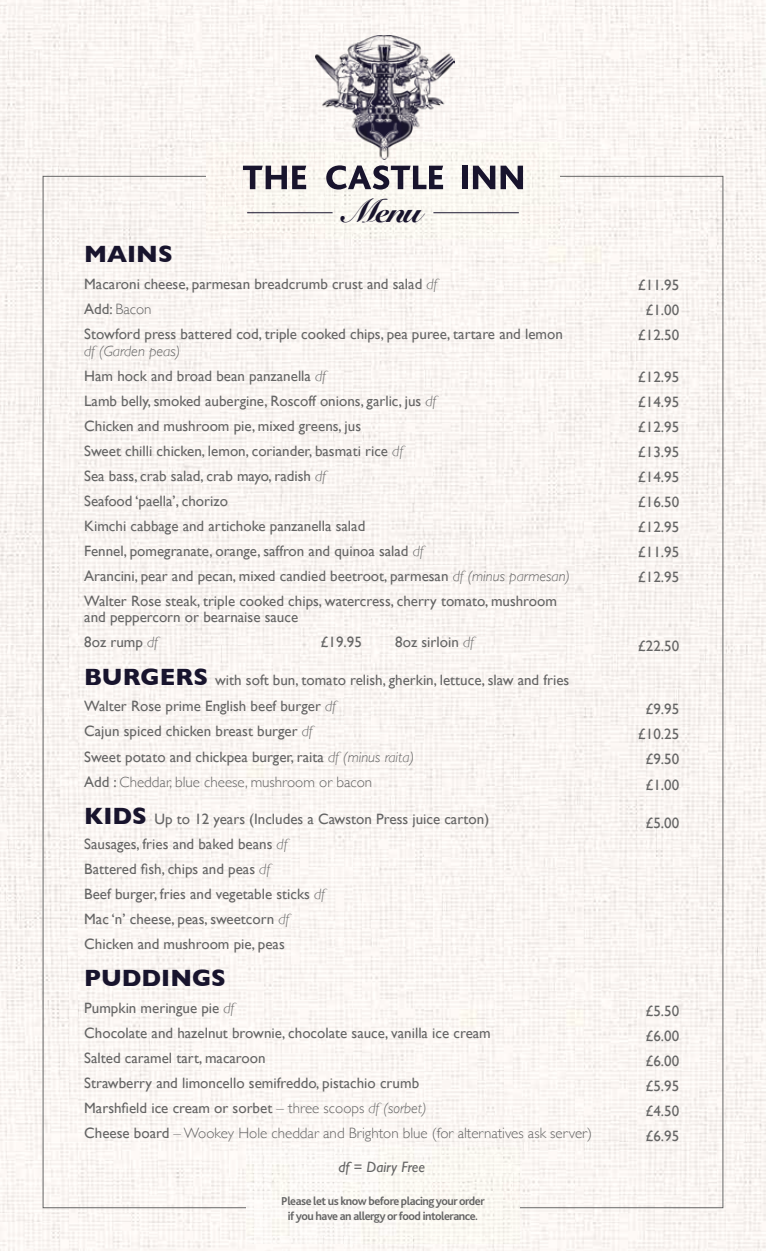
<style>
.page{position:relative;width:766px;height:1251px;background:#fff}
.page>*{position:absolute;margin:0;border:0;box-sizing:border-box;transform-origin:0 0}
.t1{font:900 32.4px "Snell Roundhand";color:#18142d}
.t2{font:700 24px "Gill Sans";color:#18142d}
.t3{font:15px/25px "Gill Sans";color:#656565}
.t4{font:italic 15px "Gill Sans";color:#656565}
.t5{font:700 12px/14.4px "Bliss 2";letter-spacing:-.04em;color:#656565;text-align:center}
.s1{font-weight:300;font-style:italic}
.s2{font-weight:300}
.s3{font-weight:700;font-size:24px;color:#18142d}
</style>
<div class="page">
<img style="left:0;top:0;width:765px;height:1250px">
<img style="left:206px;top:142px;width:353px;height:97px">
<img style="left:247px;top:1146px;width:272px;height:97px">
<hr style="left:247px;top:212px;width:85px;height:1px;background:#18142d">
<hr style="left:433px;top:212px;width:85px;height:1px;background:#18142d">
<svg style="left:243px;top:166px;width:63px;height:23px"></svg>
<svg style="left:326px;top:165px;width:117px;height:24px"></svg>
<div style="left:462px;top:166px;width:5px;height:23px;background:#18142d"></div>
<svg style="left:473px;top:166px;width:50px;height:23px"></svg>
<img style="left:315px;top:35px;width:140px;height:124px">
<h1 class="t1" style="left:344px;top:191px;width:79px">Menu</h1>
<h2 class="t2" style="left:84px;top:235px;width:90px">MAINS</h2>
<p class="t3" style="left:84px;top:271px;width:480px">Macaroni cheese, parmesan breadcrumb crust and salad <span class="s1">df<br></span>Add: <span class="s2">Bacon<br></span>Stowford press battered cod, triple cooked chips, pea puree, tartare and lemon</p>
<p class="t3" style="left:84px;top:338px;width:487px"><span class="s1">df (Garden peas)<br></span>Ham hock and broad bean panzanella <span class="s1">df<br></span>Lamb belly, smoked aubergine, Roscoff onions, garlic, jus <span class="s1">df<br></span>Chicken and mushroom pie, mixed greens, jus<br>Sweet chilli chicken, lemon, coriander, basmati rice <span class="s1">df<br></span>Sea bass, crab salad, crab mayo, radish <span class="s1">df<br></span>Seafood ‘paella’, chorizo<br>Kimchi cabbage and artichoke panzanella salad<br>Fennel, pomegranate, orange, saffron and quinoa salad <span class="s1">df<br></span>Arancini, pear and pecan, mixed candied beetroot, parmesan <span class="s1">df (minus parmesan)<br></span>Walter Rose steak, triple cooked chips, watercress, cherry tomato, mushroom</p>
<p class="t3" style="left:84px;top:604px;width:215px">and peppercorn or bearnaise sauce<br>8oz rump <span class="s1">df</span></p>
<p class="t3" style="left:320px;top:629px;width:43px">£19.95</p>
<p class="t3" style="left:395px;top:629px;width:80px">8oz sirloin <span class="s1">df</span></p>
<p class="t3" style="left:84px;top:666px;width:486px;line-height:26.7px"><span class="s3">BURGERS</span> with soft bun, tomato relish, gherkin, lettuce, slaw and fries<br>Walter Rose prime English beef burger <span class="s1">df</span></p>
<p class="t3" style="left:84px;top:718px;width:331px">Cajun spiced chicken breast burger <span class="s1">df<br></span>Sweet potato and chickpea burger, raita <span class="s1">df (minus raita)<br></span>Add : <span class="s2">Cheddar, blue cheese, mushroom or bacon</span></p>
<p class="t3" style="left:84px;top:806px;width:406px"><span class="s3">KIDS</span> Up to 12 years (Includes a Cawston Press juice carton)<br>Sausages, fries and baked beans <span class="s1">df<br></span>Battered fish, chips and peas <span class="s1">df<br></span>Beef burger, fries and vegetable sticks <span class="s1">df<br></span>Mac ‘n’ cheese, peas, sweetcorn <span class="s1">df<br></span>Chicken and mushroom pie, peas</p>
<h2 class="t2" style="left:84px;top:958px;width:143px">PUDDINGS</h2>
<p class="t3" style="left:84px;top:995px;width:509px">Pumpkin meringue pie <span class="s1">df<br></span>Chocolate and hazelnut brownie, chocolate sauce, vanilla ice cream<br>Salted caramel tart, macaroon<br>Strawberry and limoncello semifreddo, pistachio crumb<br>Marshfield ice cream or sorbet <span class="s2">– three scoops</span> <span class="s1">df (sorbet)<br></span>Cheese board <span class="s2">– Wookey Hole cheddar and Brighton blue (for alternatives ask server)</span></p>
<p class="t4" style="left:338px;top:1158px;width:88px">df = Dairy Free</p>
<p class="t5" style="left:281px;top:1193px;width:205px">Please let us know before placing your order if you have an allergy or food intolerance.</p>
<p class="t3" style="left:637px;top:272px;width:43px;text-align:center">£11.95 £1.00 £12.50</p>
<p class="t3" style="left:637px;top:364px;width:43px;text-align:justify">£12.95 £14.95 £12.95 £13.95 £14.95 £16.50 £12.95 £11.95 £12.95</p>
<p class="t3" style="left:637px;top:633px;width:43px">£22.50</p>
<p class="t3" style="left:637px;top:696px;width:43px;text-align:center">£9.95 £10.25 £9.50 £1.00</p>
<p class="t3" style="left:645px;top:810px;width:35px">£5.00</p>
<p class="t3" style="left:645px;top:998px;width:35px;text-align:justify">£5.50 £6.00 £6.00 £5.95 £4.50 £6.95</p>
</div>
